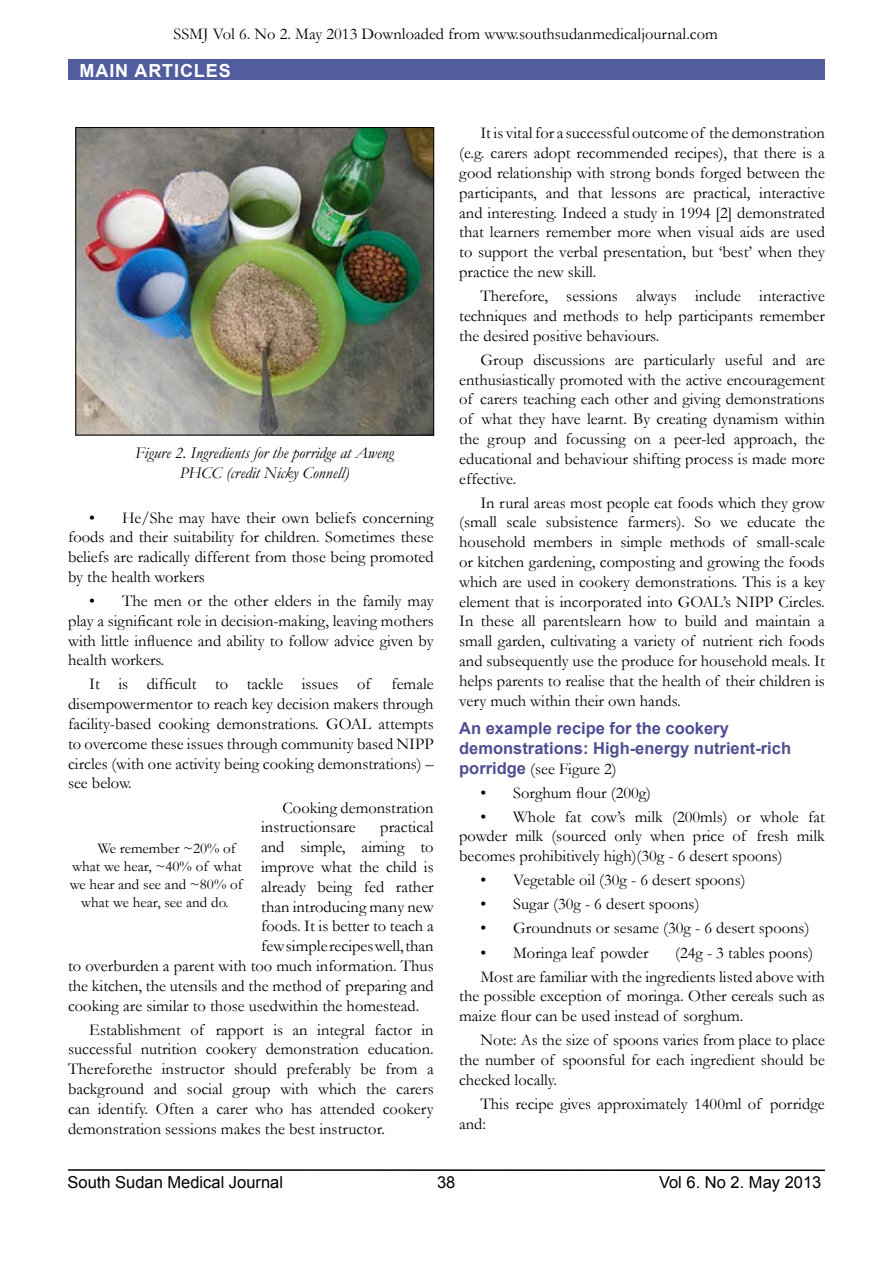
<style>
.page{position:relative;width:893px;height:1263px;background:#fff}
.page>*{position:absolute;margin:0;border:0;box-sizing:border-box;transform-origin:0 0}
.t1{font:700 18px "Arial";letter-spacing:.05em;color:#fff}
.t2{font:16.5px/19.8px "Garamond";color:#000;text-align:justify}
.t3{font:700 16.5px/19.8px "Arial";color:#4f4e93}
.t4{font:italic 16.5px/19.8px "Garamond";color:#000;text-align:center}
.t5{font:16.5px "Arial";color:#000}
.t6{font:15px "Garamond";color:#000}
.s1{font-family:"Arial";font-weight:700;color:#4f4e93}
</style>
<div class="page">
<hr style="left:68px;top:1169px;width:757px;height:2px;background:#000">
<div style="left:68px;top:60px;width:757px;height:20px;background:#525da0"></div>
<img style="left:77px;top:129px;width:355px;height:304px">
<div style="left:75px;top:127px;width:359px;height:308px;border:1px solid #000"></div>
<p class="t2" style="left:173px;top:24px;width:546px">SSMJ Vol 6. No 2. May 2013 Downloaded from www.southsudanmedicaljournal.com</p>
<p class="t1" style="left:80px;top:58px;width:153px">MAIN ARTICLES</p>
<p class="t4" style="left:135px;top:442px;width:260px">Figure 2. Ingredients for the porridge at Aweng<br>PHCC (credit Nicky Connell)</p>
<p class="t2" style="left:68px;top:507px;width:367px;text-indent:21px">• He/She may have their own beliefs concerning foods and their suitability for children. Sometimes these beliefs are radically different from those being promoted by the health workers</p>
<p class="t2" style="left:68px;top:590px;width:367px;text-indent:21px">• The men or the other elders in the family may play a significant role in decision-making, leaving mothers with little influence and ability to follow advice given by health workers.</p>
<p class="t2" style="left:89px;top:674px;width:283px">It is difficult to tackle issues of</p>
<p class="t2" style="left:68px;top:674px;width:367px;text-indent:323px">female disempowermentor to reach key decision makers through facility-based cooking demonstrations. GOAL attempts to overcome these issues through community based NIPP circles (with one activity being cooking demonstrations) – see below.</p>
<p class="t2" style="left:261px;top:797px;width:174px;text-indent:21px">Cooking demonstration instructionsare</p>
<p class="t2" style="left:380px;top:817px;width:55px">practical</p>
<p class="t2" style="left:261px;top:837px;width:174px">and simple, aiming to</p>
<p class="t2" style="left:261px;top:856px;width:174px">improve what the child is</p>
<p class="t2" style="left:261px;top:876px;width:174px">already being fed rather</p>
<p class="t2" style="left:261px;top:896px;width:174px">than introducing many new</p>
<p class="t2" style="left:261px;top:916px;width:174px">foods. It is better to teach a</p>
<p class="t2" style="left:261px;top:936px;width:174px">few simple recipes well, than</p>
<p class="t2" style="left:68px;top:955px;width:367px">to overburden a parent with too much information. Thus</p>
<p class="t2" style="left:68px;top:975px;width:367px">the kitchen, the utensils and the method of preparing and</p>
<p class="t2" style="left:68px;top:995px;width:353px">cooking are similar to those usedwithin the homestead.</p>
<p class="t2" style="left:68px;top:1019px;width:367px;text-indent:21px">Establishment of rapport is an integral factor in successful nutrition cookery demonstration education.<br>Thereforethe instructor should preferably be from a background and social group with which the carers can identify. Often a carer who has attended cookery demonstration sessions makes the best instructor.</p>
<p class="t6" style="left:98px;top:838px;width:140px">We remember ~20% of</p>
<p class="t6" style="left:72px;top:856px;width:171px">what we hear, ~40% of what</p>
<p class="t6" style="left:70px;top:874px;width:174px">we hear and see and ~80% of</p>
<p class="t6" style="left:81px;top:892px;width:149px">what we hear, see and do.</p>
<p class="t2" style="left:459px;top:123px;width:367px;text-indent:21px">It is vital for a successful outcome of the demonstration (e.g. carers adopt recommended recipes), that there is a good relationship with strong bonds forged between the participants, and that lessons are practical, interactive and interesting. Indeed a study in 1994 [2] demonstrated that learners remember more when visual aids are used to support the verbal presentation, but ‘best’ when they practice the new skill.</p>
<p class="t2" style="left:459px;top:286px;width:367px;text-indent:21px">Therefore, sessions always include interactive techniques and methods to help participants remember the desired positive behaviours.</p>
<p class="t2" style="left:459px;top:349px;width:367px;text-indent:21px">Group discussions are particularly useful and are enthusiastically promoted with the active encouragement of carers teaching each other and giving demonstrations of what they have learnt. By creating dynamism within the group and focussing on a peer-led approach, the educational and behaviour shifting process is made more effective.</p>
<p class="t2" style="left:459px;top:492px;width:367px;text-indent:21px">In rural areas most people eat foods which they grow (small scale subsistence farmers). So we educate the household members in simple methods of small-scale or kitchen gardening, composting and growing the foods which are used in cookery demonstrations. This is a key element that is incorporated into GOAL’s NIPP Circles.<br>In these all parentslearn how to build and maintain a small garden, cultivating a variety of nutrient rich foods and subsequently use the produce for household meals. It helps parents to realise that the health of their children is very much within their own hands.</p>
<p class="t3" style="left:459px;top:719px;width:333px">An example recipe for the cookery demonstrations: High-energy nutrient-rich</p>
<p class="t2" style="left:459px;top:758px;width:159px"><span class="s1">porridge</span> (see Figure 2)</p>
<p class="t2" style="left:480px;top:782px;width:172px">• Sorghum flour (200g)</p>
<p class="t2" style="left:459px;top:806px;width:367px;text-indent:21px">• Whole fat cow’s milk (200mls) or whole fat powder milk (sourced only when price of fresh milk becomes prohibitively high)(30g - 6 desert spoons)</p>
<p class="t2" style="left:480px;top:870px;width:267px">• Vegetable oil (30g - 6 desert spoons)</p>
<p class="t2" style="left:480px;top:894px;width:221px">• Sugar (30g - 6 desert spoons)</p>
<p class="t2" style="left:480px;top:918px;width:330px">• Groundnuts or sesame (30g - 6 desert spoons)</p>
<p class="t2" style="left:480px;top:942px;width:170px">• Moringa leaf powder</p>
<p class="t2" style="left:480px;top:940px;width:346px;line-height:24px;text-indent:195px">(24g - 3 tables poons)<br>Most are familiar with the ingredients listed above with</p>
<p class="t2" style="left:459px;top:986px;width:367px">the possible exception of moringa. Other cereals such as maize flour can be used instead of sorghum.</p>
<p class="t2" style="left:459px;top:1030px;width:367px;text-indent:21px">Note: As the size of spoons varies from place to place the number of spoonsful for each ingredient should be checked locally.</p>
<p class="t2" style="left:459px;top:1093px;width:367px;text-indent:21px">This recipe gives approximately 1400ml of porridge and:</p>
<p class="t5" style="left:437px;top:1171px;width:20px">38</p>
<p class="t5" style="left:68px;top:1172px;width:217px">South Sudan Medical Journal</p>
<p class="t5" style="left:659px;top:1172px;width:164px">Vol 6. No 2. May 2013</p>
</div>
